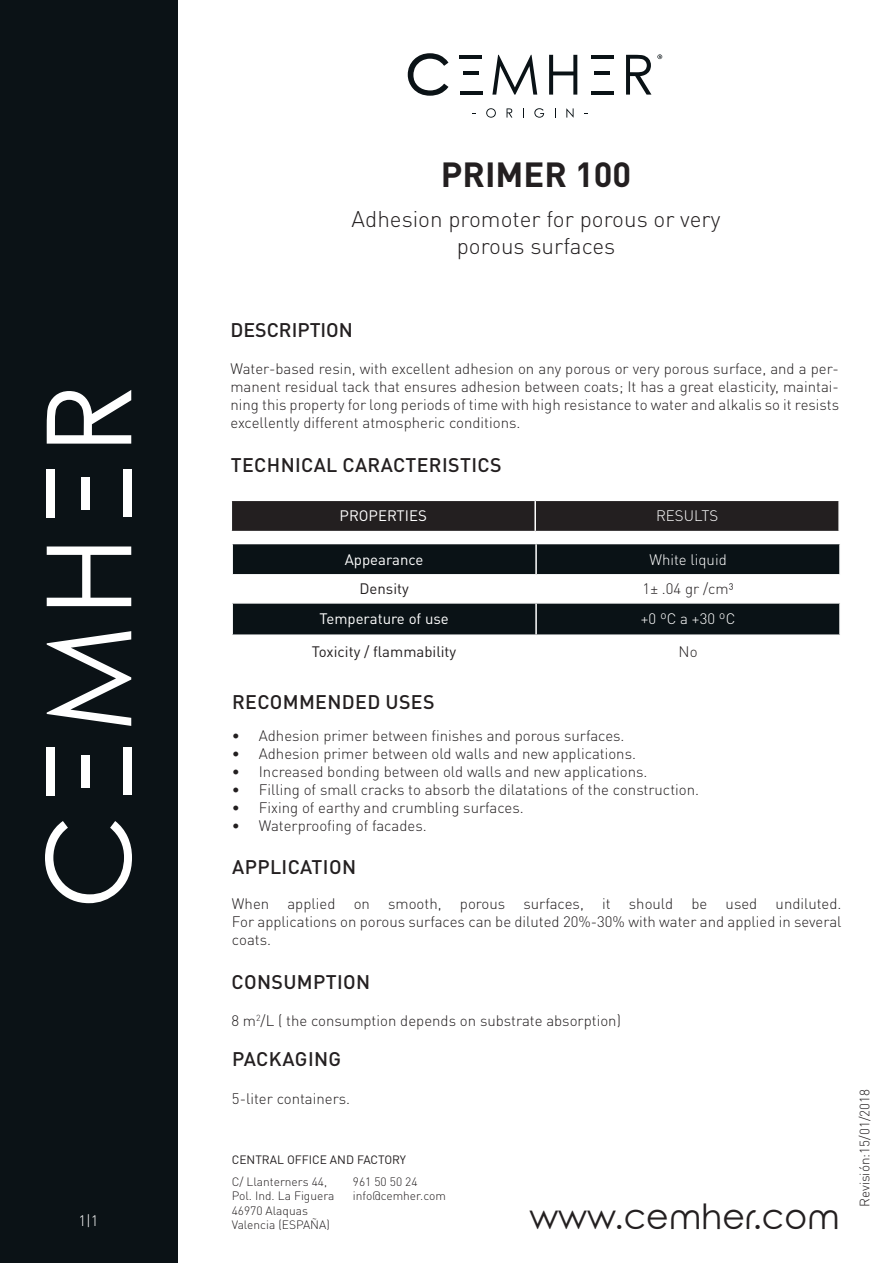
<style>
.page{position:relative;width:893px;height:1263px;background:#fff}
.page>*{position:absolute;margin:0;border:0;box-sizing:border-box;transform-origin:0 0}
.t1{font:34.5px "Rounded Elegance";color:#231f20}
.t2{font:700 34.5px "DIN Pro";color:#231f20}
.t3{font:300 22.5px/27px "DIN Pro";color:#231f20;text-align:center}
.t4{font:500 19.5px "DIN Pro";letter-spacing:.02em;color:#231f20}
.t5{font:500 19.5px "DIN Pro";color:#231f20}
.t6{font:300 15px/18px "DIN Pro";color:#231f20;text-align:justify}
.t7{font:15px "DIN Pro";color:#fff}
.t8{font:300 15px "DIN Pro";color:#fff}
.t9{font:15px "DIN Pro";color:#231f20}
.t10{font:300 13.5px "DIN Pro";color:#231f20}
.t11{font:300 12px "DIN Pro";color:#231f20}
.t12{font:12px "DIN Pro";color:#231f20}
</style>
<div class="page">
<div style="left:0;top:0;width:177px;height:1263px;background:#0b1216"></div>
<div style="left:123px;top:747px;width:8px;height:48px;background:#fff"></div>
<svg style="left:45px;top:821px;width:87px;height:82px"></svg>
<svg style="left:47px;top:631px;width:84px;height:95px"></svg>
<svg style="left:47px;top:546px;width:84px;height:60px"></svg>
<svg style="left:47px;top:390px;width:84px;height:54px"></svg>
<div style="left:47px;top:748px;width:8px;height:48px;background:#fff"></div>
<div style="left:81px;top:756px;width:9px;height:32px;background:#fff"></div>
<div style="left:81px;top:477px;width:9px;height:33px;background:#fff"></div>
<div style="left:47px;top:469px;width:8px;height:48px;background:#fff"></div>
<div style="left:123px;top:469px;width:8px;height:48px;background:#fff"></div>
<svg style="left:657px;top:54px;width:5px;height:5px"></svg>
<svg style="left:486px;top:108px;width:10px;height:10px"></svg>
<svg style="left:507px;top:108px;width:5px;height:10px"></svg>
<svg style="left:534px;top:108px;width:10px;height:10px"></svg>
<svg style="left:566px;top:108px;width:8px;height:10px"></svg>
<hr style="left:460px;top:91px;width:22px;height:4px;background:#0a1216">
<svg style="left:407px;top:53px;width:42px;height:43px"></svg>
<svg style="left:492px;top:55px;width:45px;height:40px"></svg>
<svg style="left:549px;top:55px;width:28px;height:40px"></svg>
<svg style="left:626px;top:55px;width:25px;height:40px"></svg>
<hr style="left:459px;top:55px;width:23px;height:4px;background:#0a1216">
<hr style="left:463px;top:71px;width:15px;height:4px;background:#0a1216">
<hr style="left:595px;top:71px;width:15px;height:4px;background:#0a1216">
<hr style="left:591px;top:55px;width:23px;height:4px;background:#0a1216">
<hr style="left:591px;top:91px;width:23px;height:4px;background:#0a1216">
<div style="left:233px;top:544px;width:606px;height:30px;background:#0a1216"></div>
<div style="left:233px;top:604px;width:606px;height:30px;background:#0a1216"></div>
<hr style="left:535px;top:544px;width:2px;height:30px;background:#fff">
<hr style="left:535px;top:604px;width:2px;height:30px;background:#fff">
<svg style="left:232px;top:501px;width:606px;height:30px;background:#242021"></svg>
<hr style="left:534px;top:501px;width:2px;height:30px;background:#fff">
<p class="t8" style="left:78px;top:1209px;width:22px">1|1</p>
<p class="t2" style="left:441px;top:146px;width:192px">PRIMER 100</p>
<p class="t3" style="left:352px;top:203px;width:370px">Adhesion promoter for porous or very porous surfaces</p>
<p class="t5" style="left:230px;top:314px;width:124px">DESCRIPTION</p>
<p class="t6" style="left:230px;top:358px;width:610px">Water-based resin, with excellent adhesion on any porous or very porous surface, and a per&shy;manent residual tack that ensures adhesion between coats; It has a great elasticity, maintai&shy;ning this property for long periods of time with high resistance to water and alkalis so it resists excellently different atmospheric conditions.</p>
<p class="t4" style="left:231px;top:449px;width:272px">TECHNICAL CARACTERISTICS</p>
<p class="t7" style="left:340px;top:504px;width:89px">PROPERTIES</p>
<p class="t8" style="left:656px;top:504px;width:64px">RESULTS</p>
<p class="t7" style="left:345px;top:547px;width:80px">Appearance</p>
<p class="t8" style="left:649px;top:547px;width:79px">White liquid</p>
<p class="t9" style="left:359px;top:577px;width:51px">Density</p>
<p class="t6" style="left:643px;top:578px;width:92px">1± .04 gr /cm3</p>
<p class="t7" style="left:319px;top:607px;width:131px">Temperature of use</p>
<p class="t8" style="left:641px;top:607px;width:96px">+0 ºC a +30 ºC</p>
<p class="t9" style="left:312px;top:640px;width:146px">Toxicity / flammability</p>
<p class="t6" style="left:679px;top:641px;width:20px">No</p>
<p class="t4" style="left:232px;top:686px;width:204px">RECOMMENDED USES</p>
<p class="t6" style="left:232px;top:726px;width:394px">• Adhesion primer between finishes and porous surfaces.</p>
<p class="t6" style="left:232px;top:744px;width:406px">• Adhesion primer between old walls and new applications.</p>
<p class="t6" style="left:232px;top:762px;width:417px">• Increased bonding between old walls and new applications.</p>
<p class="t6" style="left:232px;top:780px;width:469px">• Filling of small cracks to absorb the dilatations of the construction.</p>
<p class="t6" style="left:232px;top:798px;width:293px">• Fixing of earthy and crumbling surfaces.</p>
<p class="t6" style="left:232px;top:816px;width:196px">• Waterproofing of facades.</p>
<p class="t4" style="left:232px;top:851px;width:125px">APPLICATION</p>
<p class="t6" style="left:232px;top:893px;width:611px">When applied on smooth, porous surfaces, it should be used undiluted.<br>For applications on porous surfaces can be diluted 20%-30% with water and applied in several coats.</p>
<p class="t4" style="left:232px;top:966px;width:140px">CONSUMPTION</p>
<p class="t6" style="left:231px;top:1010px;width:391px">8 m<sup>2</sup>/L ( the consumption depends on substrate absorption)</p>
<p class="t4" style="left:232px;top:1043px;width:111px">PACKAGING</p>
<p class="t6" style="left:232px;top:1088px;width:120px">5-liter containers.</p>
<p class="t12" style="left:232px;top:1151px;width:176px">CENTRAL OFFICE AND FACTORY</p>
<p class="t11" style="left:232px;top:1172px;width:97px">C/ Llanterners 44,</p>
<p class="t11" style="left:232px;top:1186px;width:104px">Pol. Ind. La Figuera</p>
<p class="t11" style="left:232px;top:1201px;width:78px">46970 Alaquas</p>
<p class="t11" style="left:232px;top:1215px;width:100px">Valencia (ESPAÑA)</p>
<p class="t11" style="left:353px;top:1172px;width:66px">961 50 50 24</p>
<p class="t11" style="left:353px;top:1186px;width:95px">info@cemher.com</p>
<p class="t1" style="left:529px;top:1196px;width:312px">www.cemher.com</p>
<p class="t10" style="left:854px;top:1207px;width:119px;rotate:-90deg">Revisión:15/01/2018</p>
</div>
